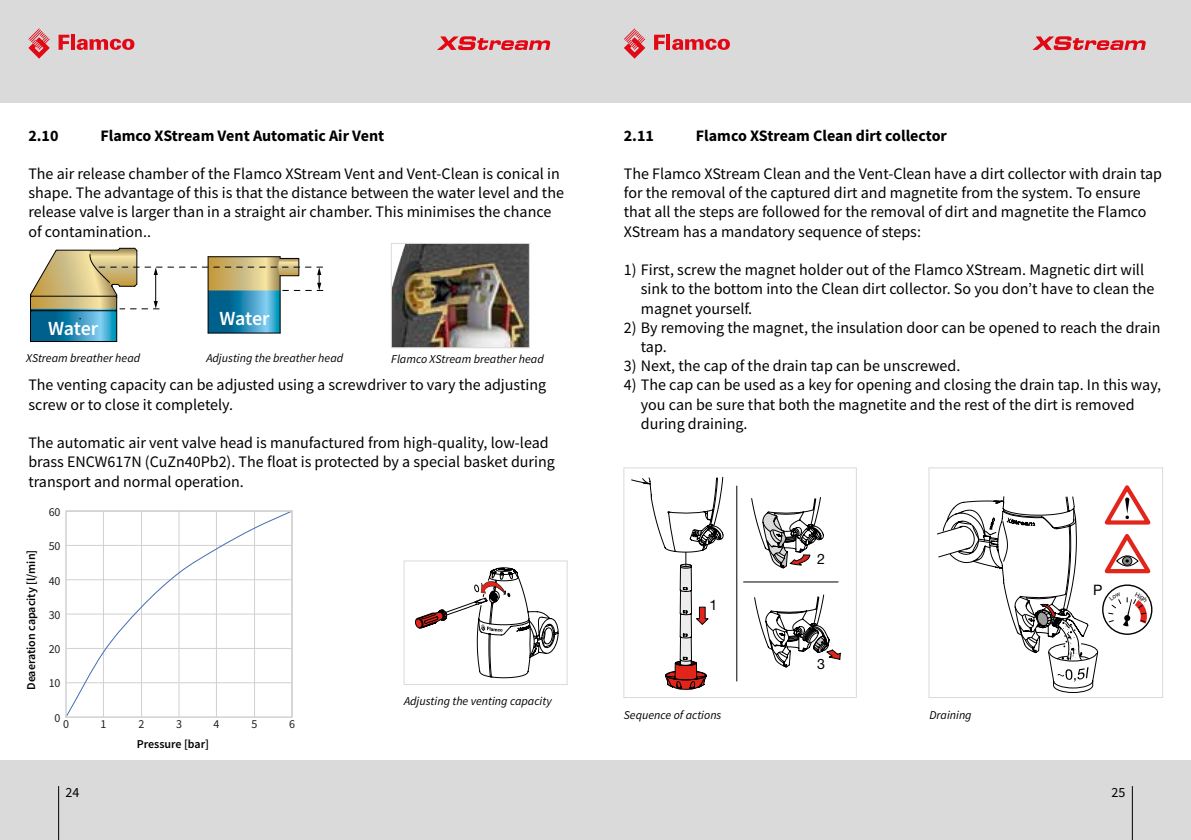
<style>
.page{position:relative;width:1191px;height:840px;background:#fff}
.page>*{position:absolute;margin:0;border:0;box-sizing:border-box;transform-origin:0 0}
.t1{font:600 20px "Source Sans Pro";letter-spacing:-.015em;color:#fff}
.t2{font:16px/19.2px "Source Sans Pro";color:#000}
.t3{font:700 16px "Source Sans Pro";color:#000}
.t4{font:14.4px "Helvetica Neue LT Com";color:#000}
.t5{font:14.2px "Helvetica Neue LT Com";color:#000}
.t6{font:14px "Source Sans Pro";color:#000}
.t7{font:12.2px "Source Sans Pro";letter-spacing:-.03em;color:#21211f}
.t8{font:italic 12px "Source Sans Pro";color:#000}
.t9{font:600 12px "Source Sans Pro";color:#000}
</style>
<div class="page">
<div style="left:0;top:760px;width:1191px;height:79px;background:#dadada"></div>
<hr style="left:1131px;top:785px;width:1px;height:54px;background:#000">
<hr style="left:58px;top:785px;width:1px;height:54px;background:#000">
<div style="left:0;top:0;width:1191px;height:102px;background:#dadada"></div>
<svg style="left:59px;top:35px;width:10px;height:15px"></svg>
<hr style="left:71px;top:35px;width:4px;height:15px;background:#e20917">
<svg style="left:77px;top:39px;width:57px;height:11px"></svg>
<svg style="left:28px;top:28px;width:22px;height:31px"></svg>
<svg style="left:654px;top:35px;width:11px;height:15px"></svg>
<hr style="left:666px;top:35px;width:4px;height:15px;background:#e20917">
<svg style="left:672px;top:39px;width:58px;height:11px"></svg>
<svg style="left:624px;top:28px;width:21px;height:31px"></svg>
<svg style="left:437px;top:36px;width:114px;height:14px"></svg>
<svg style="left:1032px;top:36px;width:114px;height:14px"></svg>
<svg style="left:30px;top:247px;width:294px;height:95px"></svg>
<img style="left:393px;top:245px;width:135px;height:101px">
<div style="left:391px;top:243px;width:139px;height:105px;border:1px solid #dadada"></div>
<svg style="left:415px;top:567px;width:144px;height:111px"></svg>
<div style="left:403px;top:560px;width:164px;height:124px;border:1px solid #dadada"></div>
<svg style="left:65px;top:513px;width:228px;height:205px"></svg>
<div style="left:65px;top:510px;width:228px;height:207px;border:2px solid #d1d1d1"></div>
<svg style="left:631px;top:476px;width:210px;height:213px"></svg>
<div style="left:623px;top:467px;width:234px;height:230px;border:1px solid #dadada"></div>
<div style="left:928px;top:467px;width:235px;height:230px;border:1px solid #dadada"></div>
<svg style="left:937px;top:485px;width:216px;height:208px"></svg>
<p class="t3" style="left:28px;top:124px;width:32px">2.10</p>
<p class="t3" style="left:100px;top:124px;width:285px">Flamco XStream Vent Automatic Air Vent</p>
<p class="t2" style="left:28px;top:164px;width:537px">The air release chamber of the Flamco XStream Vent and Vent-Clean is conical in shape. The advantage of this is that the distance between the water level and the release valve is larger than in a straight air chamber. This minimises the chance of contamination..</p>
<p class="t1" style="left:48px;top:315px;width:52px">Water</p>
<p class="t1" style="left:219px;top:305px;width:52px">Water</p>
<p class="t8" style="left:26px;top:350px;width:116px">XStream breather head</p>
<p class="t8" style="left:206px;top:350px;width:138px">Adjusting the breather head</p>
<p class="t8" style="left:391px;top:351px;width:154px">Flamco XStream breather head</p>
<p class="t2" style="left:28px;top:375px;width:519px">The venting capacity can be adjusted using a screwdriver to vary the adjusting screw or to close it completely.</p>
<p class="t2" style="left:28px;top:433px;width:528px">The automatic air vent valve head is manufactured from high-quality, low-lead brass ENCW617N (CuZn40Pb2). The float is protected by a special basket during transport and normal operation.</p>
<p class="t9" style="left:23px;top:689px;width:141px;rotate:-90deg">Deaeration capacity [l/min]</p>
<p class="t7" style="left:49px;top:504px;width:13px">60</p>
<p class="t7" style="left:49px;top:538px;width:13px">50</p>
<p class="t7" style="left:49px;top:572px;width:13px">40</p>
<p class="t7" style="left:49px;top:606px;width:13px">30</p>
<p class="t7" style="left:49px;top:641px;width:13px">20</p>
<p class="t7" style="left:49px;top:675px;width:13px">10</p>
<p class="t7" style="left:54px;top:709px;width:7px">0</p>
<p class="t7" style="left:63px;top:716px;width:7px">0</p>
<p class="t7" style="left:100px;top:716px;width:7px">1</p>
<p class="t7" style="left:139px;top:716px;width:7px">2</p>
<p class="t7" style="left:176px;top:716px;width:7px">3</p>
<p class="t7" style="left:213px;top:716px;width:7px">4</p>
<p class="t7" style="left:251px;top:716px;width:7px">5</p>
<p class="t7" style="left:289px;top:716px;width:7px">6</p>
<p class="t9" style="left:137px;top:735px;width:74px">Pressure [bar]</p>
<p class="t8" style="left:404px;top:692px;width:149px">Adjusting the venting capacity</p>
<p class="t3" style="left:624px;top:124px;width:32px">2.11</p>
<p class="t3" style="left:696px;top:124px;width:253px">Flamco XStream Clean dirt collector</p>
<p class="t2" style="left:624px;top:164px;width:539px">The Flamco XStream Clean and the Vent-Clean have a dirt collector with drain tap for the removal of the captured dirt and magnetite from the system. To ensure that all the steps are followed for the removal of dirt and magnetite the Flamco XStream has a mandatory sequence of steps:</p>
<p class="t2" style="left:641px;top:260px;width:515px;text-indent:-17px">1) First, screw the magnet holder out of the Flamco XStream. Magnetic dirt will sink to the bottom into the Clean dirt collector. So you don’t have to clean the magnet yourself.</p>
<p class="t2" style="left:641px;top:317px;width:521px;text-indent:-17px">2) By removing the magnet, the insulation door can be opened to reach the drain tap.</p>
<p class="t2" style="left:624px;top:356px;width:338px">3) Next, the cap of the drain tap can be unscrewed.</p>
<p class="t2" style="left:641px;top:375px;width:522px;text-indent:-17px">4) The cap can be used as a key for opening and closing the drain tap. In this way, you can be sure that both the magnetite and the rest of the dirt is removed during draining.</p>
<p class="t5" style="left:709px;top:595px;width:9px">1</p>
<p class="t8" style="left:624px;top:706px;width:99px">Sequence of actions</p>
<p class="t5" style="left:817px;top:550px;width:9px">2</p>
<p class="t5" style="left:817px;top:654px;width:9px">3</p>
<p class="t8" style="left:929px;top:706px;width:44px">Draining</p>
<p class="t4" style="left:1093px;top:581px;width:11px">P</p>
<p class="t6" style="left:65px;top:782px;width:15px">24</p>
<p class="t6" style="left:1111px;top:782px;width:15px">25</p>
</div>
